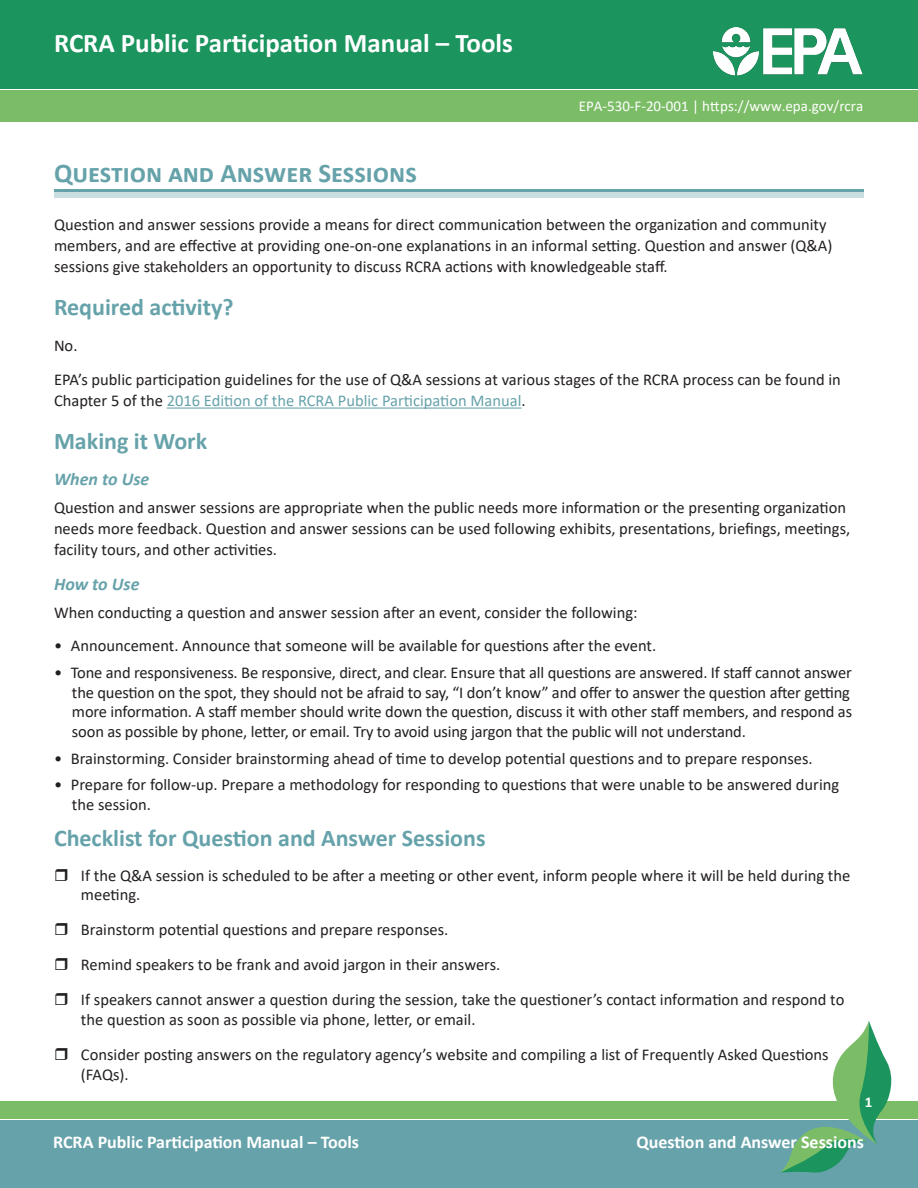
<style>
.page{position:relative;width:918px;height:1188px;background:#fff}
.page>*{position:absolute;margin:0;border:0;box-sizing:border-box;transform-origin:0 0}
.t1{font:700 27px "Calibri";color:#fff}
.Tool_Title{font:700 27px "Calibri";color:#66a2aa}
.Section_Header{font:700 24px "Calibri";color:#66a2aa}
.t2{font:700 18px "Calibri";color:#fff}
.Section_Header_Subhe{font:italic 700 18px "Calibri";color:#66a2aa}
.body_text{font:16.5px/19.8px "Calibri";color:#231f20}
.t3{font:15px "Calibri";color:#fff}
.t4{font:700 15px "Calibri";color:#fff}
.s1{color:#66a2aa}
</style>
<div class="page">
<div style="left:0;top:1120px;width:918px;height:68px;background:#66a2aa"></div>
<div style="left:0;top:1101px;width:918px;height:18px;background:#7bbc66"></div>
<div style="left:0;top:0;width:918px;height:89px;background:#1b945e"></div>
<div style="left:0;top:90px;width:918px;height:32px;background:#7bbc66"></div>
<svg style="left:780px;top:1020px;width:112px;height:153px"></svg>
<img style="left:713px;top:28px;width:150px;height:48px">
<div style="left:54px;top:191px;width:810px;height:7px;background:#c9dee1"></div>
<hr style="left:54px;top:189px;width:810px;height:3px;background:#66a2aa">
<hr style="left:167px;top:408px;width:355px;height:1px;background:#66a2aa">
<h1 class="t1" style="left:54px;top:24px;width:460px">RCRA Public Participation Manual – Tools</h1>
<p class="t3" style="left:579px;top:95px;width:286px">EPA-530-F-20-001 | https://www.epa.gov/rcra</p>
<p class="Tool_Title" style="left:54px;top:154px;width:365px">Question and Answer Sessions</p>
<p class="body_text" style="left:54px;top:214px;width:780px;line-height:21px">Question and answer sessions provide a means for direct communication between the organization and community members, and are effective at providing one-on-one explanations in an informal setting. Question and answer (Q&amp;A) sessions give stakeholders an opportunity to discuss RCRA actions with knowledgeable staff.</p>
<p class="Section_Header" style="left:54px;top:290px;width:181px">Required activity?</p>
<p class="body_text" style="left:54px;top:335px;width:25px">No.</p>
<p class="body_text" style="left:54px;top:369px;width:788px;line-height:21px">EPA’s public participation guidelines for the use of Q&amp;A sessions at various stages of the RCRA process can be found in<br>Chapter 5 of the <span class="s1">2016 Edition of the RCRA Public Participation Manual</span>.</p>
<p class="Section_Header" style="left:54px;top:424px;width:155px">Making it Work</p>
<p class="Section_Header_Subhe" style="left:54px;top:467px;width:97px">When to Use</p>
<p class="body_text" style="left:54px;top:497px;width:798px;line-height:21px">Question and answer sessions are appropriate when the public needs more information or the presenting organization needs more feedback. Question and answer sessions can be used following exhibits, presentations, briefings, meetings, facility tours, and other activities.</p>
<p class="Section_Header_Subhe" style="left:54px;top:571px;width:87px">How to Use</p>
<p class="body_text" style="left:54px;top:602px;width:585px">When conducting a question and answer session after an event, consider the following:</p>
<p class="body_text" style="left:54px;top:635px;width:604px">• Announcement. Announce that someone will be available for questions after the event.</p>
<p class="body_text" style="left:72px;top:662px;width:782px;text-indent:-18px">• Tone and responsiveness. Be responsive, direct, and clear. Ensure that all questions are answered. If staff cannot answer the question on the spot, they should not be afraid to say, “I don’t know” and offer to answer the question after getting more information. A staff member should write down the question, discuss it with other staff members, and respond as soon as possible by phone, letter, or email. Try to avoid using jargon that the public will not understand.</p>
<p class="body_text" style="left:54px;top:748px;width:760px">• Brainstorming. Consider brainstorming ahead of time to develop potential questions and to prepare responses.</p>
<p class="body_text" style="left:72px;top:774px;width:769px;text-indent:-18px">• Prepare for follow-up. Prepare a methodology for responding to questions that were unable to be answered during the session.</p>
<p class="Section_Header" style="left:54px;top:821px;width:433px">Checklist for Question and Answer Sessions</p>
<p class="body_text" style="left:81px;top:865px;width:771px">If the Q&amp;A session is scheduled to be after a meeting or other event, inform people where it will be held during the meeting.</p>
<p class="body_text" style="left:81px;top:919px;width:369px">Brainstorm potential questions and prepare responses.</p>
<p class="body_text" style="left:81px;top:954px;width:421px">Remind speakers to be frank and avoid jargon in their answers.</p>
<p class="body_text" style="left:81px;top:989px;width:765px">If speakers cannot answer a question during the session, take the questioner’s contact information and respond to the question as soon as possible via phone, letter, or email.</p>
<p class="body_text" style="left:81px;top:1044px;width:749px">Consider posting answers on the regulatory agency’s website and compiling a list of Frequently Asked Questions (FAQs).</p>
<p class="t4" style="left:865px;top:1092px;width:9px">1</p>
<p class="t2" style="left:53px;top:1129px;width:307px">RCRA Public Participation Manual – Tools</p>
<p class="t2" style="left:636px;top:1129px;width:229px">Question and Answer Sessions</p>
</div>
